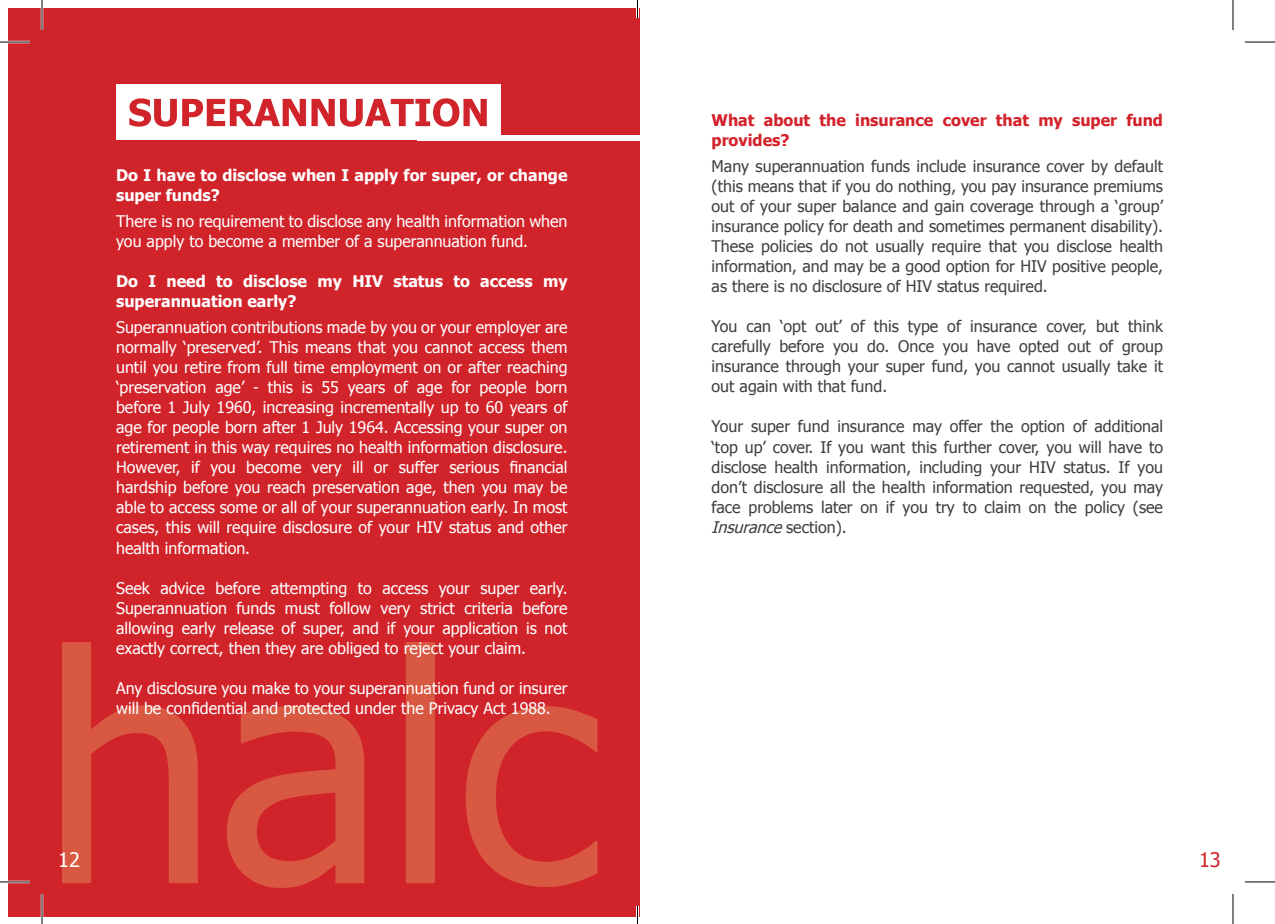
<style>
.page{position:relative;width:1275px;height:924px;background:#fff}
.page>*{position:absolute;margin:0;border:0;box-sizing:border-box;transform-origin:0 0}
.t1{font:20px "Tahoma";color:#fff}
.t2{font:20px "Tahoma";color:#d1232a}
.t3{font:16px/20px "Tahoma";color:#fff}
.t4{font:16px/20px "Tahoma";color:#413f41;text-align:justify}
.t5{font:700 16px/20px "Tahoma";color:#fff}
.t6{font:700 16px/20px "Tahoma";color:#d3222b}
.s1{font-style:italic}
</style>
<div class="page">
<div style="left:8px;top:8px;width:631px;height:907px;background:#d1232a"></div>
<svg style="left:62px;top:642px;width:535px;height:245px"></svg>
<div style="left:116px;top:85px;width:385px;height:55px;background:#fff"></div>
<div style="left:417px;top:135px;width:227px;height:5px;background:#fff"></div>
<svg style="left:129px;top:98px;width:358px;height:29px"></svg>
<hr style="left:0;top:41px;width:30px;height:2px;background:#fff">
<hr style="left:0;top:880px;width:30px;height:2px;background:#fff">
<hr style="left:41px;top:0;width:2px;height:30px;background:#fff">
<hr style="left:41px;top:893px;width:2px;height:30px;background:#fff">
<hr style="left:0;top:42px;width:30px;height:1px;background:#000">
<hr style="left:1245px;top:42px;width:30px;height:1px;background:#000">
<hr style="left:0;top:881px;width:30px;height:1px;background:#000">
<hr style="left:1245px;top:881px;width:30px;height:1px;background:#000">
<hr style="left:42px;top:0;width:1px;height:30px;background:#000">
<hr style="left:42px;top:893px;width:1px;height:30px;background:#000">
<hr style="left:1232px;top:0;width:1px;height:30px;background:#000">
<hr style="left:1232px;top:893px;width:1px;height:30px;background:#000">
<hr style="left:636px;top:0;width:3px;height:18px;background:#fff">
<hr style="left:636px;top:905px;width:3px;height:18px;background:#fff">
<svg style="left:637px;top:0;width:1px;height:18px"></svg>
<svg style="left:637px;top:905px;width:1px;height:18px"></svg>
<p class="t5" style="left:116px;top:164px;width:453px">Do I have to disclose when I apply for super, or change super funds?</p>
<p class="t3" style="left:116px;top:210px;width:453px">There is no requirement to disclose any health information when you apply to become a member of a superannuation fund.</p>
<p class="t5" style="left:116px;top:270px;width:453px">Do I need to disclose my HIV status to access my superannuation early?</p>
<p class="t3" style="left:116px;top:316px;width:453px;text-align:justify">Superannuation contributions made by you or your employer are normally ‘preserved’. This means that you cannot access them until you retire from full time employment on or after reaching ‘preservation age’ - this is 55 years of age for people born before 1 July 1960, increasing incrementally up to 60 years of age for people born after 1 July 1964. Accessing your super on retirement in this way requires no health information disclosure.<br>However, if you become very ill or suffer serious financial hardship before you reach preservation age, then you may be able to access some or all of your superannuation early. In most cases, this will require disclosure of your HIV status and other health information.</p>
<p class="t3" style="left:116px;top:576px;width:453px;text-align:justify">Seek advice before attempting to access your super early.<br>Superannuation funds must follow very strict criteria before allowing early release of super, and if your application is not exactly correct, then they are obliged to reject your claim.</p>
<p class="t3" style="left:116px;top:676px;width:453px">Any disclosure you make to your superannuation fund or insurer will be confidential and protected under the Privacy Act 1988.</p>
<p class="t6" style="left:711px;top:109px;width:453px">What about the insurance cover that my super fund provides?</p>
<p class="t4" style="left:711px;top:156px;width:453px">Many superannuation funds include insurance cover by default (this means that if you do nothing, you pay insurance premiums out of your super balance and gain coverage through a ‘group’ insurance policy for death and sometimes permanent disability).<br>These policies do not usually require that you disclose health information, and may be a good option for HIV positive people, as there is no disclosure of HIV status required.</p>
<p class="t4" style="left:711px;top:316px;width:453px">You can ‘opt out’ of this type of insurance cover, but think carefully before you do. Once you have opted out of group insurance through your super fund, you cannot usually take it out again with that fund.</p>
<p class="t4" style="left:711px;top:416px;width:453px">Your super fund insurance may offer the option of additional ‘top up’ cover. If you want this further cover, you will have to disclose health information, including your HIV status. If you don’t disclosure all the health information requested, you may face problems later on if you try to claim on the policy (see <span class="s1">Insurance</span>s e ct i o n ) .</p>
<p class="t1" style="left:58px;top:846px;width:23px">12</p>
<p class="t2" style="left:1199px;top:846px;width:23px">13</p>
</div>
